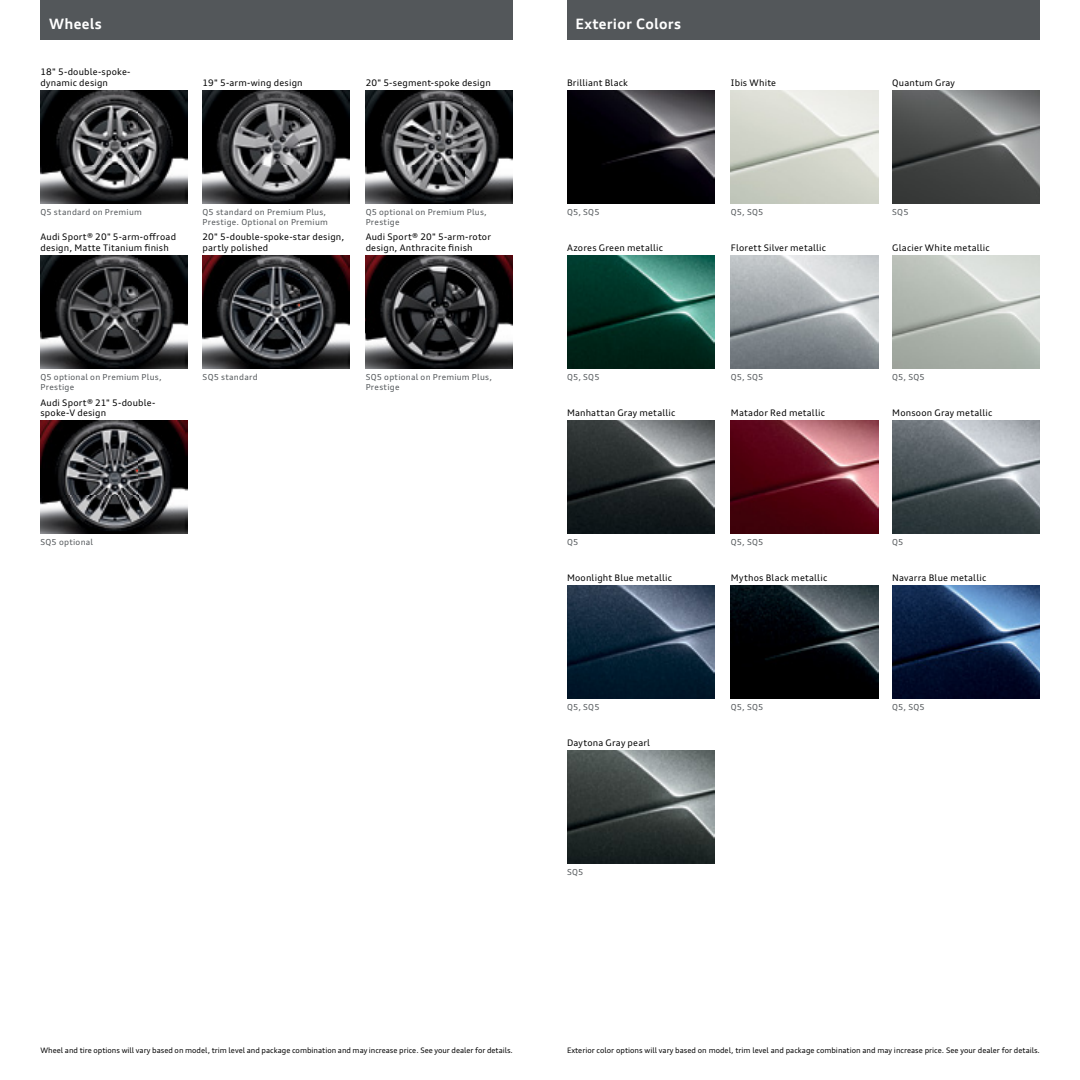
<style>
.page{position:relative;width:1080px;height:1080px;background:#fff}
.page>*{position:absolute;margin:0;border:0;box-sizing:border-box;transform-origin:0 0}
.t1{font:700 14.25px "Audi Type";letter-spacing:.02em;color:#fff}
.t2{font:9px/10.5px "Audi Type";letter-spacing:.02em;color:#000}
.t3{font:8.25px/10.5px "Audi Type";letter-spacing:.03em;color:#53575a}
.t4{font:7.5px "Audi Type";color:#000}
</style>
<div class="page">
<img style="left:567px;top:90px;width:147px;height:114px">
<img style="left:731px;top:255px;width:147px;height:114px">
<img style="left:892px;top:255px;width:148px;height:114px">
<img style="left:892px;top:420px;width:148px;height:114px">
<img style="left:892px;top:585px;width:148px;height:114px">
<img style="left:731px;top:90px;width:147px;height:114px">
<img style="left:567px;top:420px;width:147px;height:114px">
<img style="left:567px;top:585px;width:147px;height:114px">
<img style="left:567px;top:255px;width:147px;height:114px">
<img style="left:731px;top:420px;width:147px;height:114px">
<img style="left:731px;top:585px;width:147px;height:114px">
<img style="left:567px;top:750px;width:147px;height:114px">
<img style="left:892px;top:90px;width:148px;height:114px">
<img style="left:40px;top:90px;width:148px;height:114px">
<img style="left:366px;top:90px;width:147px;height:114px">
<img style="left:203px;top:90px;width:147px;height:114px">
<img style="left:203px;top:255px;width:147px;height:114px">
<img style="left:366px;top:255px;width:147px;height:114px">
<img style="left:40px;top:420px;width:148px;height:114px">
<img style="left:40px;top:255px;width:148px;height:114px">
<div style="left:40px;top:0;width:473px;height:40px;background:#53575a"></div>
<div style="left:567px;top:0;width:472px;height:40px;background:#53575a"></div>
<h1 class="t1" style="left:49px;top:15px;width:54px">Wheels</h1>
<h1 class="t1" style="left:576px;top:15px;width:107px">Exterior Colors</h1>
<p class="t2" style="left:41px;top:67px;width:92px">18" 5-double-spoke&shy;dynamic design</p>
<p class="t2" style="left:203px;top:77px;width:102px">19" 5-arm-wing design</p>
<p class="t2" style="left:366px;top:77px;width:127px">20" 5-segment-spoke design</p>
<p class="t2" style="left:567px;top:77px;width:63px">Brilliant Black</p>
<p class="t3" style="left:40px;top:206px;width:103px">Q5 standard on Premium</p>
<p class="t3" style="left:203px;top:206px;width:127px">Q5 standard on Premium Plus,<br>Prestige. Optional on Premium</p>
<p class="t3" style="left:366px;top:206px;width:123px">Q5 optional on Premium Plus,<br>Prestige</p>
<p class="t3" style="left:567px;top:206px;width:34px">Q5, SQ5</p>
<p class="t2" style="left:40px;top:232px;width:137px">Audi Sport® 20" 5-arm-offroad design, Matte Titanium finish</p>
<p class="t2" style="left:203px;top:232px;width:143px">20" 5-double-spoke-star design, partly polished</p>
<p class="t2" style="left:366px;top:232px;width:127px">Audi Sport® 20" 5-arm-rotor design, Anthracite finish</p>
<p class="t2" style="left:567px;top:242px;width:98px">Azores Green metallic</p>
<p class="t3" style="left:40px;top:371px;width:123px">Q5 optional on Premium Plus,<br>Prestige</p>
<p class="t3" style="left:203px;top:371px;width:57px">SQ5 standard</p>
<p class="t3" style="left:366px;top:371px;width:128px">SQ5 optional on Premium Plus,<br>Prestige</p>
<p class="t3" style="left:567px;top:372px;width:34px">Q5, SQ5</p>
<p class="t2" style="left:40px;top:397px;width:116px">Audi Sport® 21" 5-double&shy;spoke-V design</p>
<p class="t2" style="left:567px;top:408px;width:110px">Manhattan Gray metallic</p>
<p class="t3" style="left:40px;top:537px;width:54px">SQ5 optional</p>
<p class="t3" style="left:567px;top:537px;width:13px">Q5</p>
<p class="t2" style="left:567px;top:573px;width:107px">Moonlight Blue metallic</p>
<p class="t3" style="left:567px;top:701px;width:34px">Q5, SQ5</p>
<p class="t2" style="left:567px;top:737px;width:85px">Daytona Gray pearl</p>
<p class="t3" style="left:567px;top:866px;width:18px">SQ5</p>
<p class="t2" style="left:731px;top:77px;width:47px">Ibis White</p>
<p class="t3" style="left:731px;top:206px;width:34px">Q5, SQ5</p>
<p class="t2" style="left:892px;top:77px;width:64px">Quantum Gray</p>
<p class="t3" style="left:892px;top:206px;width:18px">SQ5</p>
<p class="t2" style="left:731px;top:242px;width:97px">Florett Silver metallic</p>
<p class="t2" style="left:892px;top:242px;width:99px">Glacier White metallic</p>
<p class="t3" style="left:731px;top:371px;width:34px">Q5, SQ5</p>
<p class="t3" style="left:892px;top:371px;width:34px">Q5, SQ5</p>
<p class="t2" style="left:731px;top:408px;width:95px">Matador Red metallic</p>
<p class="t2" style="left:892px;top:408px;width:102px">Monsoon Gray metallic</p>
<p class="t3" style="left:731px;top:537px;width:34px">Q5, SQ5</p>
<p class="t3" style="left:892px;top:537px;width:13px">Q5</p>
<p class="t2" style="left:731px;top:573px;width:98px">Mythos Black metallic</p>
<p class="t2" style="left:892px;top:573px;width:96px">Navarra Blue metallic</p>
<p class="t3" style="left:731px;top:701px;width:34px">Q5, SQ5</p>
<p class="t3" style="left:892px;top:702px;width:34px">Q5, SQ5</p>
<p class="t4" style="left:40px;top:1046px;width:474px">Wheel and tire options will vary based on model, trim level and package combination and may increase price. See your dealer for details.</p>
<p class="t4" style="left:567px;top:1046px;width:475px">Exterior color options will vary based on model, trim level and package combination and may increase price. See your dealer for details.</p>
</div>
